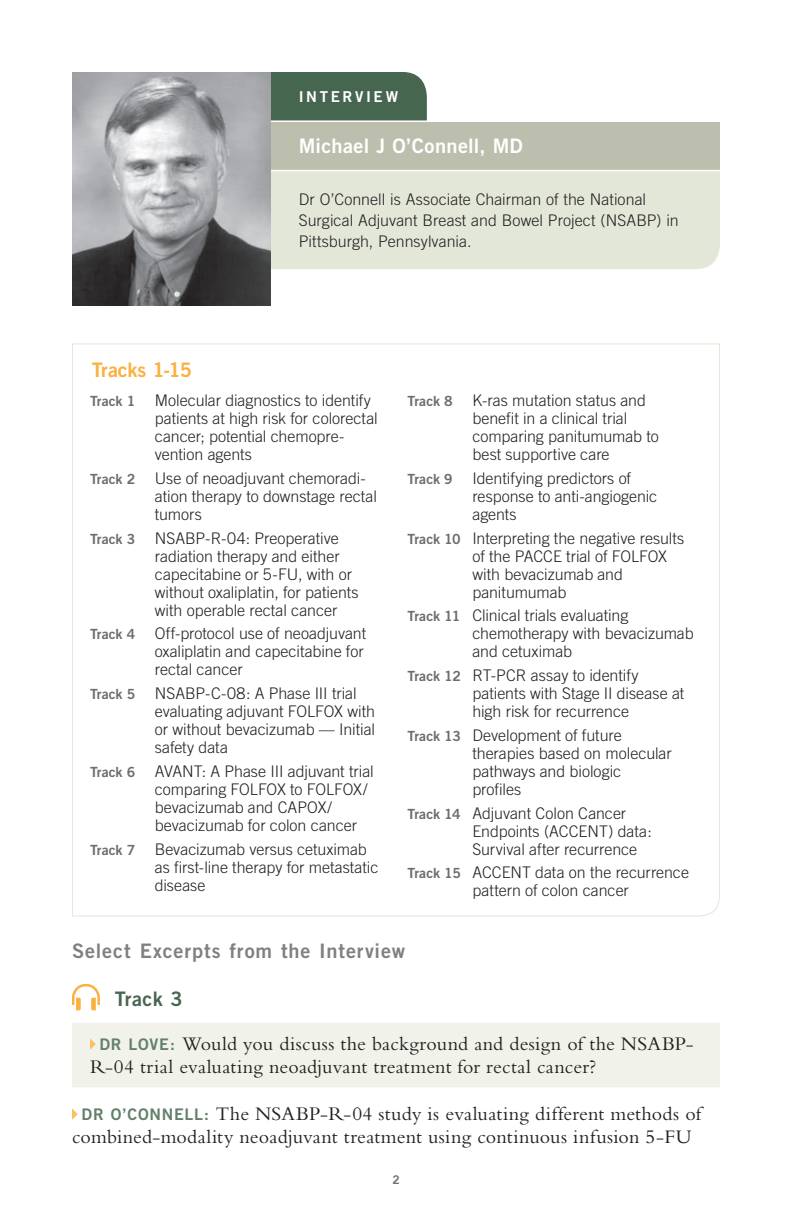
<style>
.page{position:relative;width:792px;height:1224px;background:#fff}
.page>*{position:absolute;margin:0;border:0;box-sizing:border-box;transform-origin:0 0}
.t1{font:20px/23px "Bembo RTP Std";letter-spacing:.01em;color:#231f20}
.t2{font:20px "Trade Gothic LT Std Bd 2";letter-spacing:.045em;color:#808083}
.t3{font:20px "Trade Gothic LT Std Bd 2";letter-spacing:.015em;color:#fff}
.t4{font:20px "Trade Gothic LT Std Bd 2";letter-spacing:-.01em;color:#fbb03f}
.t5{font:20px "Trade Gothic LT Std Bd 2";letter-spacing:.015em;color:#476650}
.t6{font:300 16px/18px "Trade Gothic LT Std";color:#231f20}
.t7{font:15px "Trade Gothic LT Std Bd 2";letter-spacing:.175em;color:#fff}
.t8{font:12px "Trade Gothic LT Std Bd 2";color:#717074}
.s1{font-family:"Trade Gothic LT Std Bd 2";font-weight:400;font-size:14px;color:#6c6d70}
.s2{font-family:"Trade Gothic LT Std Bd 2";font-size:16px;color:#63806b}
</style>
<div class="page">
<div style="left:270px;top:72px;width:157px;height:48px;background:#476650"></div>
<div style="left:270px;top:121px;width:450px;height:50px;background:#bcbfad"></div>
<div style="left:270px;top:171px;width:450px;height:98px;background:#e3e7d8"></div>
<hr style="left:270px;top:170px;width:450px;height:1px;background:#fff">
<hr style="left:270px;top:120px;width:450px;height:2px;background:#fff">
<svg style="left:72px;top:343px;width:648px;height:574px"></svg>
<img style="left:72px;top:72px;width:198px;height:234px">
<div style="left:72px;top:1023px;width:648px;height:64px;background:#f1f3eb"></div>
<svg style="left:72px;top:984px;width:28px;height:26px"></svg>
<svg style="left:90px;top:1038px;width:6px;height:12px"></svg>
<svg style="left:72px;top:1108px;width:6px;height:12px"></svg>
<p class="t7" style="left:299px;top:87px;width:101px">INTERVIEW</p>
<p class="t3" style="left:299px;top:134px;width:226px">Michael J O’Connell, MD</p>
<p class="t6" style="left:299px;top:188px;width:382px;line-height:21px">Dr O’Connell is Associate Chairman of the National<br>Surgical Adjuvant Breast and Bowel Project (NSABP) in<br>Pittsburgh, Pennsylvania.</p>
<p class="t4" style="left:92px;top:357px;width:102px">Tracks 1-15</p>
<p class="t6" style="left:155px;top:391px;width:224px;text-indent:-65px"><span class="s1">Track 1</span> Molecular diagnostics to identify patients at high risk for colorectal cancer; potential chemopre&shy;vention agents</p>
<p class="t6" style="left:155px;top:469px;width:224px;text-indent:-65px"><span class="s1">Track 2</span> Use of neoadjuvant chemoradi&shy;ation therapy to downstage rectal tumors</p>
<p class="t6" style="left:155px;top:529px;width:205px;text-indent:-65px"><span class="s1">Track 3</span> NSABP-R-04: Preoperative radiation therapy and either capecitabine or 5-FU, with or without oxaliplatin, for patients with operable rectal cancer</p>
<p class="t6" style="left:155px;top:624px;width:213px;text-indent:-65px"><span class="s1">Track 4</span> Off-protocol use of neoadjuvant oxaliplatin and capecitabine for rectal cancer</p>
<p class="t6" style="left:155px;top:684px;width:222px;text-indent:-65px"><span class="s1">Track 5</span> NSABP-C-08: A Phase III trial evaluating adjuvant FOLFOX with or without bevacizumab — Initial safety data</p>
<p class="t6" style="left:155px;top:762px;width:220px;text-indent:-65px"><span class="s1">Track 6</span> AVANT: A Phase III adjuvant trial comparing FOLFOX to FOLFOX/ bevacizumab and CAPOX/ bevacizumab for colon cancer</p>
<p class="t6" style="left:155px;top:840px;width:225px;text-indent:-65px"><span class="s1">Track 7</span> Bevacizumab versus cetuximab as first-line therapy for metastatic disease</p>
<p class="t6" style="left:472px;top:391px;width:188px;text-indent:-65px"><span class="s1">Track 8</span> K-ras mutation status and benefit in a clinical trial comparing panitumumab to best supportive care</p>
<p class="t6" style="left:472px;top:469px;width:186px;text-indent:-65px"><span class="s1">Track 9</span> Identifying predictors of response to anti-angiogenic agents</p>
<p class="t6" style="left:472px;top:529px;width:213px;text-indent:-65px"><span class="s1">Track 10</span> Interpreting the negative results of the PACCE trial of FOLFOX with bevacizumab and panitumumab</p>
<p class="t6" style="left:472px;top:606px;width:223px;text-indent:-65px"><span class="s1">Track 11</span> Clinical trials evaluating chemotherapy with bevacizumab and cetuximab</p>
<p class="t6" style="left:472px;top:666px;width:213px;text-indent:-65px"><span class="s1">Track 12</span> RT-PCR assay to identify patients with Stage II disease at high risk for recurrence</p>
<p class="t6" style="left:472px;top:726px;width:201px;text-indent:-65px"><span class="s1">Track 13</span> Development of future therapies based on molecular pathways and biologic profiles</p>
<p class="t6" style="left:472px;top:804px;width:181px;text-indent:-65px"><span class="s1">Track 14</span> Adjuvant Colon Cancer<br>Endpoints (ACCENT) data:<br>Survival after recurrence</p>
<p class="t6" style="left:408px;top:863px;width:283px;text-align:center"><span class="s1">Track 15</span> ACCENT data on the recurrence pattern of colon cancer</p>
<p class="t2" style="left:72px;top:938px;width:335px">Select Excerpts from the Interview</p>
<p class="t5" style="left:115px;top:986px;width:69px">Track 3</p>
<p class="t1" style="left:90px;top:1032px;width:605px;text-indent:9px"><span class="s2">DR LOVE:</span> Would you discuss the background and design of the NSABP-<br>R-04 trial evaluating neoadjuvant treatment for rectal cancer?</p>
<p class="t1" style="left:72px;top:1102px;width:631px;text-align:center"><span class="s2">DR O’CONNELL:</span> The NSABP-R-04 study is evaluating different methods of combined-modality neoadjuvant treatment using continuous infusion 5-FU</p>
<p class="t8" style="left:392px;top:1172px;width:9px">2</p>
</div>
